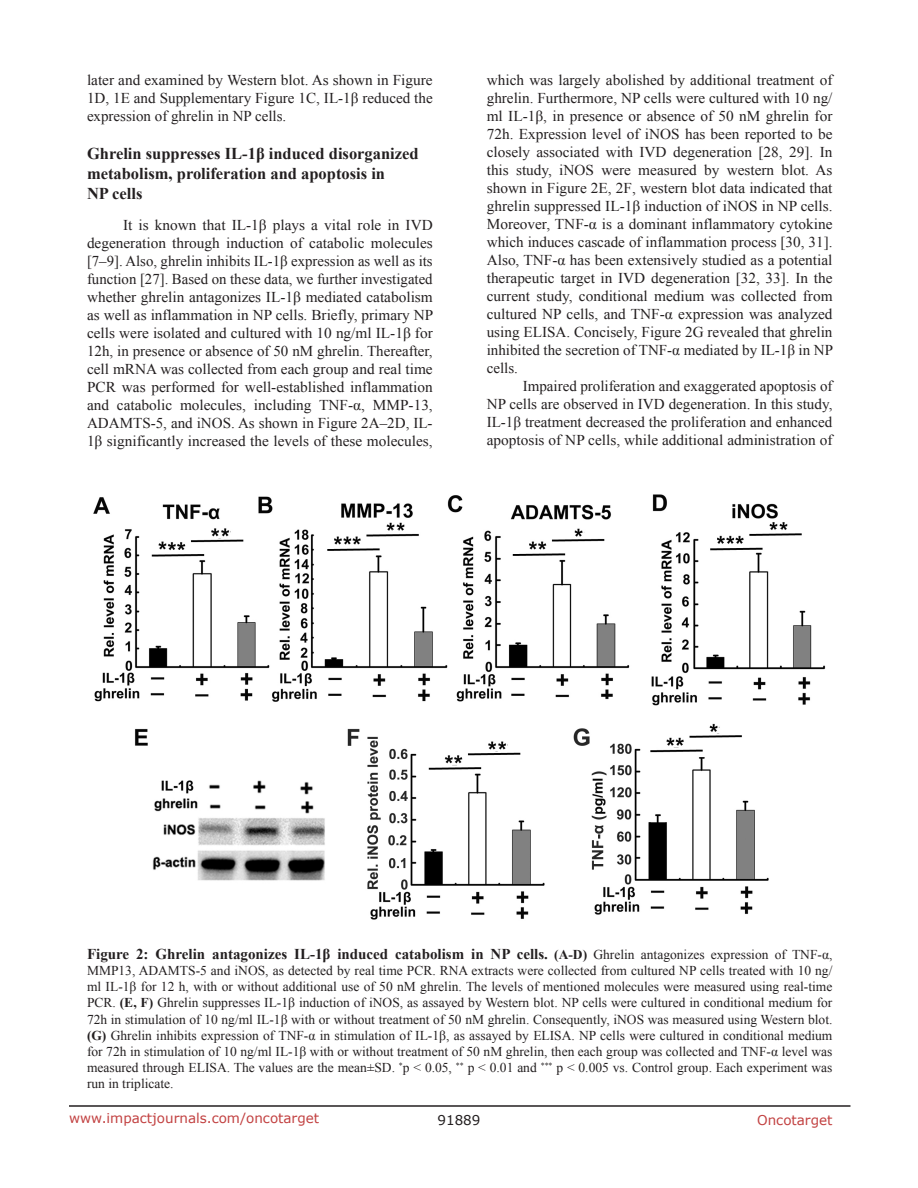
<style>
.page{position:relative;width:918px;height:1188px;background:#fff}
.page>*{position:absolute;margin:0;border:0;box-sizing:border-box;transform-origin:0 0}
.SubHeading{font:700 16.5px/19.8px "Times New Roman";color:#231f20}
.BodyText{font:15px/18px "Times New Roman";color:#231f20;text-align:justify}
.figuretext{font:700 15px "Times New Roman";color:#231f20}
.figuretext-2{font:13.5px/16.2px "Times New Roman";color:#231f20;text-align:justify}
.t1{font:13.5px "Verdana";color:#c24141}
.t2{font:13.5px "Verdana";color:#231f20}
.s1{font-size:13.5px}
.s2{font-weight:400;font-size:13.5px}
.s3{font-weight:700}
</style>
<div class="page">
<hr style="left:69px;top:1105px;width:781px;height:2px;background:#231f20">
<img style="left:93px;top:494px;width:733px;height:426px">
<p class="BodyText" style="left:87px;top:71px;width:347px">later and examined by Western blot. As shown in Figure 1D, 1E and Supplementary Figure 1C, IL-1β reduced the expression of ghrelin in NP cells.</p>
<p class="SubHeading" style="left:87px;top:143px;width:333px">Ghrelin suppresses IL-1β induced disorganized metabolism, proliferation and apoptosis in<br>NP cells</p>
<p class="BodyText" style="left:87px;top:216px;width:348px;text-indent:36px">It is known that IL-1β plays a vital role in IVD degeneration through induction of catabolic molecules [7–9]. Also, ghrelin inhibits IL-1β expression as well as its function [27]. Based on these data, we further investigated whether ghrelin antagonizes IL-1β mediated catabolism as well as inflammation in NP cells. Briefly, primary NP cells were isolated and cultured with 10 ng/ml IL-1β for 12h, in presence or absence of 50 nM ghrelin. Thereafter, cell mRNA was collected from each group and real time PCR was performed for well-established inflammation and catabolic molecules, including TNF-α, MMP-13, ADAMTS-5, and iNOS. As shown in Figure 2A–2D, IL-1β significantly increased the levels of these molecules,</p>
<p class="BodyText" style="left:487px;top:71px;width:348px">which was largely abolished by additional treatment of ghrelin. Furthermore, NP cells were cultured with 10 ng/ ml IL-1β, in presence or absence of 50 nM ghrelin for 72h. Expression level of iNOS has been reported to be closely associated with IVD degeneration [28, 29]. In this study, iNOS were measured by western blot. As shown in Figure 2E, 2F, western blot data indicated that ghrelin suppressed IL-1β induction of iNOS in NP cells.<br>Moreover, TNF-α is a dominant inflammatory cytokine which induces cascade of inflammation process [30, 31].<br>Also, TNF-α has been extensively studied as a potential therapeutic target in IVD degeneration [32, 33]. In the current study, conditional medium was collected from cultured NP cells, and TNF-α expression was analyzed using ELISA. Concisely, Figure 2G revealed that ghrelin inhibited the secretion of TNF-α mediated by IL-1β in NP cells.</p>
<p class="BodyText" style="left:487px;top:377px;width:347px;text-indent:36px">Impaired proliferation and exaggerated apoptosis of NP cells are observed in IVD degeneration. In this study, IL-1β treatment decreased the proliferation and enhanced apoptosis of NP cells, while additional administration of</p>
<p class="figuretext" style="left:87px;top:943px;width:747px">Figure 2: Ghrelin antagonizes IL-1β induced catabolism in NP cells. <span class="s1">(A-D)</span> <span class="s2">Ghrelin antagonizes expression of TNF-α,</span></p>
<p class="figuretext-2" style="left:87px;top:962px;width:747px">MMP13, ADAMTS-5 and iNOS, as detected by real time PCR. RNA extracts were collected from cultured NP cells treated with 10 ng/ ml IL-1β for 12 h, with or without additional use of 50 nM ghrelin. The levels of mentioned molecules were measured using real-time PCR. <span class="s3">(E, F)</span> Ghrelin suppresses IL-1β induction of iNOS, as assayed by Western blot. NP cells were cultured in conditional medium for 72h in stimulation of 10 ng/ml IL-1β with or without treatment of 50 nM ghrelin. Consequently, iNOS was measured using Western blot. <span class="s3">(G)</span> Ghrelin inhibits expression of TNF-α in stimulation of IL-1β, as assayed by ELISA. NP cells were cultured in conditional medium for 72h in stimulation of 10 ng/ml IL-1β with or without treatment of 50 nM ghrelin, then each group was collected and TNF-α level was measured through ELISA. The values are the mean±SD. <sup>*</sup>p &lt; 0.05, <sup>**</sup> p &lt; 0.01 and <sup>***</sup> p &lt; 0.005 vs. Control group. Each experiment was run in triplicate.</p>
<p class="t1" style="left:69px;top:1109px;width:252px">www.impactjournals.com/oncotarget</p>
<p class="t2" style="left:438px;top:1111px;width:44px">91889</p>
<p class="t1" style="left:757px;top:1111px;width:77px">Oncotarget</p>
</div>
